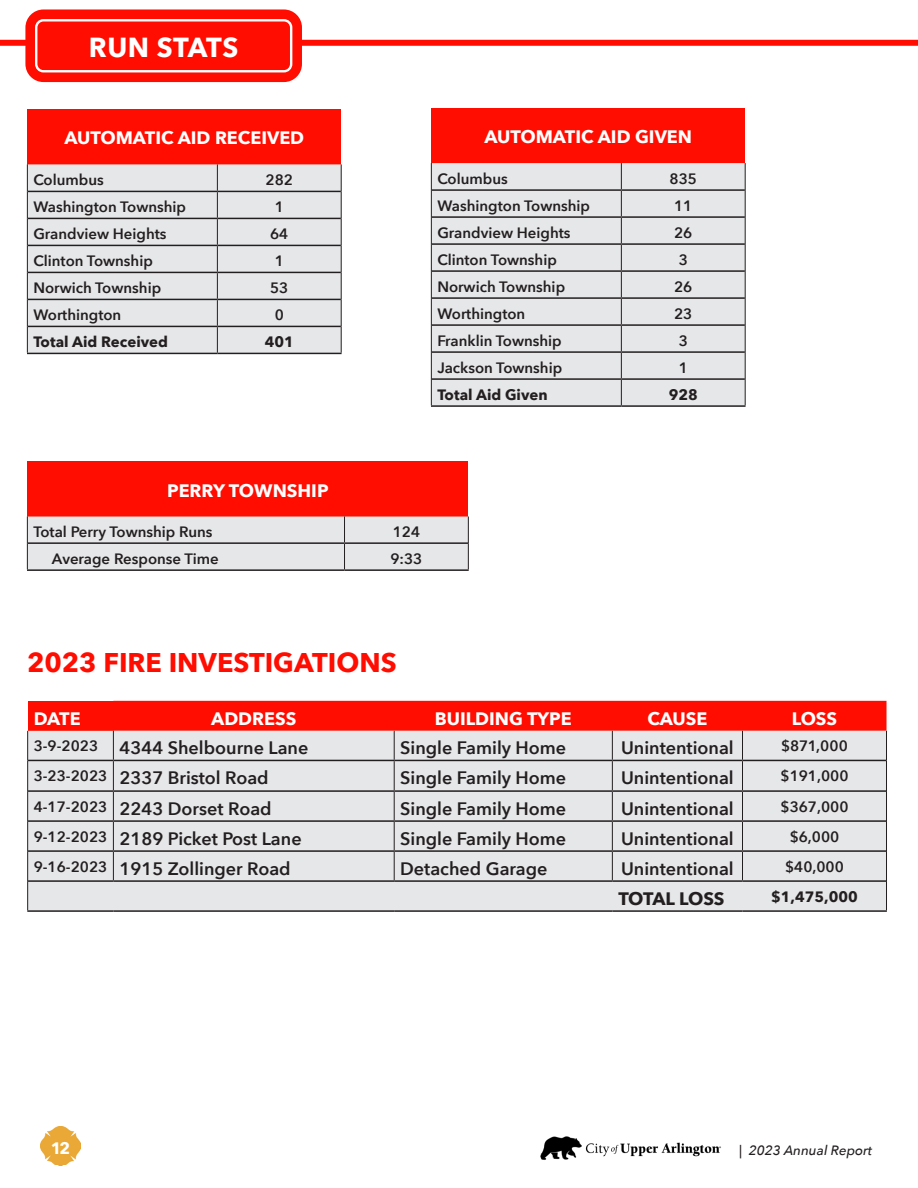
<style>
.page{position:relative;width:918px;height:1188px;background:#fff}
.page>*{position:absolute;margin:0;border:0;box-sizing:border-box;transform-origin:0 0}
.t1{font:700 27.6px "Avenir Next";letter-spacing:.015em;color:#fff}
.t2{font:700 27px "Avenir Next";color:#ff0d00}
.t3{font:600 18px "Avenir Next";color:#231f20}
.t4{font:700 18px "Avenir Next";color:#fff}
.t5{font:700 18px "Avenir Next";letter-spacing:-.03em;color:#231f20}
.t6{font:700 16.5px "Avenir Next";color:#fff}
.t7{font:600 15px "Avenir Next";color:#231f20}
.t8{font:700 15px "Avenir Next";color:#231f20}
.t9{font:italic 500 13.5px "Avenir Next";color:#231f20}
.s1{font-style:normal}
</style>
<div class="page">
<div style="left:0;top:40px;width:918px;height:6px;background:#ff0d00"></div>
<img style="left:40px;top:1126px;width:40px;height:40px">
<img style="left:540px;top:1136px;width:181px;height:24px">
<div style="left:25px;top:9px;width:277px;height:73px;background:#ff0d00;border-radius:18px"></div>
<div style="left:35px;top:19px;width:257px;height:53px;border:2px solid #fff;border-radius:7px"></div>
<div style="left:27px;top:461px;width:441px;height:56px;background:#ff0d00"></div>
<div style="left:27px;top:517px;width:442px;height:52px;background:#e6e7e9"></div>
<hr style="left:28px;top:542px;width:317px;height:2px;background:#231f20">
<hr style="left:345px;top:542px;width:123px;height:2px;background:#231f20">
<hr style="left:27px;top:569px;width:318px;height:2px;background:#231f20">
<hr style="left:345px;top:569px;width:124px;height:2px;background:#231f20">
<div style="left:27px;top:109px;width:314px;height:55px;background:#ff0d00"></div>
<svg style="left:28px;top:164px;width:313px;height:189px;background:#e2e2e4"></svg>
<svg style="left:27px;top:164px;width:1px;height:189px"></svg>
<svg style="left:217px;top:164px;width:1px;height:189px"></svg>
<svg style="left:341px;top:164px;width:1px;height:189px"></svg>
<hr style="left:28px;top:191px;width:189px;height:1px;background:#231f20">
<hr style="left:217px;top:191px;width:124px;height:1px;background:#231f20">
<hr style="left:28px;top:218px;width:189px;height:1px;background:#231f20">
<hr style="left:217px;top:218px;width:124px;height:1px;background:#231f20">
<hr style="left:28px;top:245px;width:189px;height:1px;background:#231f20">
<hr style="left:217px;top:245px;width:124px;height:1px;background:#231f20">
<hr style="left:28px;top:272px;width:189px;height:1px;background:#231f20">
<hr style="left:217px;top:272px;width:124px;height:1px;background:#231f20">
<hr style="left:28px;top:299px;width:189px;height:1px;background:#231f20">
<hr style="left:217px;top:299px;width:124px;height:1px;background:#231f20">
<hr style="left:28px;top:326px;width:189px;height:1px;background:#231f20">
<hr style="left:217px;top:326px;width:124px;height:1px;background:#231f20">
<hr style="left:27px;top:353px;width:190px;height:1px;background:#231f20">
<hr style="left:217px;top:353px;width:125px;height:1px;background:#231f20">
<div style="left:28px;top:701px;width:85px;height:30px;background:#ff0d00"></div>
<div style="left:28px;top:731px;width:85px;height:179px;background:#e6e7e9"></div>
<svg style="left:27px;top:731px;width:1px;height:29px"></svg>
<hr style="left:27px;top:760px;width:1px;height:31px;background:#231f20">
<hr style="left:27px;top:791px;width:1px;height:30px;background:#231f20">
<hr style="left:27px;top:821px;width:1px;height:30px;background:#231f20">
<hr style="left:27px;top:851px;width:1px;height:30px;background:#231f20">
<hr style="left:28px;top:760px;width:85px;height:1px;background:#231f20">
<hr style="left:28px;top:790px;width:85px;height:2px;background:#231f20">
<hr style="left:28px;top:820px;width:85px;height:2px;background:#231f20">
<hr style="left:28px;top:850px;width:85px;height:2px;background:#231f20">
<hr style="left:28px;top:880px;width:85px;height:2px;background:#231f20">
<hr style="left:27px;top:910px;width:86px;height:2px;background:#231f20">
<hr style="left:113px;top:910px;width:281px;height:2px;background:#231f20">
<hr style="left:394px;top:910px;width:218px;height:2px;background:#231f20">
<hr style="left:612px;top:910px;width:130px;height:2px;background:#231f20">
<hr style="left:742px;top:910px;width:145px;height:2px;background:#231f20">
<svg style="left:27px;top:881px;width:1px;height:29px"></svg>
<svg style="left:113px;top:701px;width:774px;height:209px;background:#e2c0c0"></svg>
<div style="left:431px;top:108px;width:314px;height:55px;background:#ff0d00"></div>
<div style="left:432px;top:163px;width:313px;height:242px;background:#e6e7e9"></div>
<svg style="left:431px;top:163px;width:1px;height:242px"></svg>
<svg style="left:621px;top:163px;width:1px;height:242px"></svg>
<svg style="left:745px;top:163px;width:1px;height:242px"></svg>
<hr style="left:432px;top:189px;width:189px;height:2px;background:#231f20">
<hr style="left:621px;top:189px;width:124px;height:2px;background:#231f20">
<hr style="left:432px;top:216px;width:189px;height:2px;background:#231f20">
<hr style="left:621px;top:216px;width:124px;height:2px;background:#231f20">
<hr style="left:432px;top:243px;width:189px;height:2px;background:#231f20">
<hr style="left:621px;top:243px;width:124px;height:2px;background:#231f20">
<hr style="left:432px;top:270px;width:189px;height:2px;background:#231f20">
<hr style="left:621px;top:270px;width:124px;height:2px;background:#231f20">
<hr style="left:432px;top:297px;width:189px;height:2px;background:#231f20">
<hr style="left:621px;top:297px;width:124px;height:2px;background:#231f20">
<hr style="left:432px;top:324px;width:189px;height:2px;background:#231f20">
<hr style="left:621px;top:324px;width:124px;height:2px;background:#231f20">
<hr style="left:432px;top:351px;width:189px;height:2px;background:#231f20">
<hr style="left:621px;top:351px;width:124px;height:2px;background:#231f20">
<hr style="left:432px;top:378px;width:189px;height:2px;background:#231f20">
<hr style="left:621px;top:378px;width:124px;height:2px;background:#231f20">
<hr style="left:431px;top:405px;width:190px;height:2px;background:#231f20">
<hr style="left:621px;top:405px;width:125px;height:2px;background:#231f20">
<p class="t1" style="left:89px;top:24px;width:151px">RUN STATS</p>
<p class="t4" style="left:64px;top:123px;width:241px">AUTOMATIC AID RECEIVED</p>
<p class="t7" style="left:33px;top:167px;width:72px">Columbus</p>
<p class="t7" style="left:266px;top:167px;width:29px">282</p>
<p class="t7" style="left:33px;top:194px;width:154px">Washington Township</p>
<p class="t7" style="left:275px;top:194px;width:11px">1</p>
<p class="t7" style="left:33px;top:221px;width:135px">Grandview Heights</p>
<p class="t7" style="left:270px;top:221px;width:20px">64</p>
<p class="t7" style="left:33px;top:248px;width:121px">Clinton Township</p>
<p class="t7" style="left:275px;top:248px;width:11px">1</p>
<p class="t7" style="left:33px;top:275px;width:129px">Norwich Township</p>
<p class="t7" style="left:270px;top:275px;width:20px">53</p>
<p class="t7" style="left:33px;top:302px;width:90px">Worthington</p>
<p class="t7" style="left:275px;top:302px;width:11px">0</p>
<p class="t8" style="left:33px;top:329px;width:136px">Total Aid Received</p>
<p class="t8" style="left:265px;top:329px;width:31px">401</p>
<p class="t4" style="left:484px;top:121px;width:209px">AUTOMATIC AID GIVEN</p>
<p class="t7" style="left:437px;top:166px;width:72px">Columbus</p>
<p class="t7" style="left:670px;top:166px;width:29px">835</p>
<p class="t7" style="left:437px;top:193px;width:154px">Washington Township</p>
<p class="t7" style="left:674px;top:193px;width:20px">11</p>
<p class="t7" style="left:437px;top:220px;width:135px">Grandview Heights</p>
<p class="t7" style="left:674px;top:220px;width:20px">26</p>
<p class="t7" style="left:437px;top:247px;width:121px">Clinton Township</p>
<p class="t7" style="left:679px;top:247px;width:11px">3</p>
<p class="t7" style="left:437px;top:274px;width:129px">Norwich Township</p>
<p class="t7" style="left:674px;top:274px;width:20px">26</p>
<p class="t7" style="left:437px;top:301px;width:90px">Worthington</p>
<p class="t7" style="left:674px;top:301px;width:20px">23</p>
<p class="t7" style="left:437px;top:328px;width:126px">Franklin Township</p>
<p class="t7" style="left:679px;top:328px;width:11px">3</p>
<p class="t7" style="left:437px;top:355px;width:126px">Jackson Township</p>
<p class="t7" style="left:679px;top:355px;width:11px">1</p>
<p class="t8" style="left:437px;top:382px;width:112px">Total Aid Given</p>
<p class="t8" style="left:669px;top:382px;width:31px">928</p>
<p class="t4" style="left:167px;top:475px;width:163px">PERRY TOWNSHIP</p>
<p class="t7" style="left:33px;top:519px;width:181px">Total Perry Township Runs</p>
<p class="t7" style="left:393px;top:519px;width:29px">124</p>
<p class="t7" style="left:52px;top:546px;width:169px">Average Response Time</p>
<p class="t7" style="left:390px;top:546px;width:33px">9:33</p>
<p class="t2" style="left:27px;top:639px;width:371px">2023 FIRE INVESTIGATIONS</p>
<p class="t4" style="left:34px;top:703px;width:48px">DATE</p>
<p class="t4" style="left:211px;top:703px;width:87px">ADDRESS</p>
<p class="t4" style="left:435px;top:703px;width:138px">BUILDING TYPE</p>
<p class="t4" style="left:647px;top:703px;width:61px">CAUSE</p>
<p class="t4" style="left:792px;top:703px;width:47px">LOSS</p>
<p class="t7" style="left:34px;top:733px;width:66px">3-9-2023</p>
<p class="t3" style="left:119px;top:733px;width:191px">4344 Shelbourne Lane</p>
<p class="t3" style="left:400px;top:733px;width:168px">Single Family Home</p>
<p class="t3" style="left:621px;top:733px;width:114px">Unintentional</p>
<p class="t7" style="left:781px;top:733px;width:68px">$871,000</p>
<p class="t7" style="left:34px;top:763px;width:75px">3-23-2023</p>
<p class="t3" style="left:119px;top:763px;width:151px">2337 Bristol Road</p>
<p class="t3" style="left:400px;top:763px;width:168px">Single Family Home</p>
<p class="t3" style="left:621px;top:763px;width:114px">Unintentional</p>
<p class="t7" style="left:781px;top:763px;width:69px">$191,000</p>
<p class="t7" style="left:34px;top:794px;width:75px">4-17-2023</p>
<p class="t3" style="left:119px;top:793px;width:154px">2243 Dorset Road</p>
<p class="t3" style="left:400px;top:793px;width:168px">Single Family Home</p>
<p class="t3" style="left:621px;top:793px;width:114px">Unintentional</p>
<p class="t7" style="left:781px;top:794px;width:69px">$367,000</p>
<p class="t7" style="left:34px;top:824px;width:75px">9-12-2023</p>
<p class="t3" style="left:119px;top:823px;width:184px">2189 Picket Post Lane</p>
<p class="t3" style="left:400px;top:823px;width:168px">Single Family Home</p>
<p class="t3" style="left:621px;top:823px;width:114px">Unintentional</p>
<p class="t7" style="left:790px;top:824px;width:51px">$6,000</p>
<p class="t7" style="left:34px;top:854px;width:75px">9-16-2023</p>
<p class="t3" style="left:119px;top:853px;width:173px">1915 Zollinger Road</p>
<p class="t3" style="left:400px;top:853px;width:149px">Detached Garage</p>
<p class="t3" style="left:621px;top:853px;width:114px">Unintentional</p>
<p class="t7" style="left:785px;top:854px;width:60px">$40,000</p>
<p class="t5" style="left:618px;top:883px;width:108px">TOTAL LOSS</p>
<p class="t8" style="left:771px;top:884px;width:88px">$1,475,000</p>
<p class="t6" style="left:51px;top:1134px;width:21px">12</p>
<p class="t9" style="left:739px;top:1139px;width:135px"><span class="s1">|</span> 2023 Annual Report</p>
</div>
